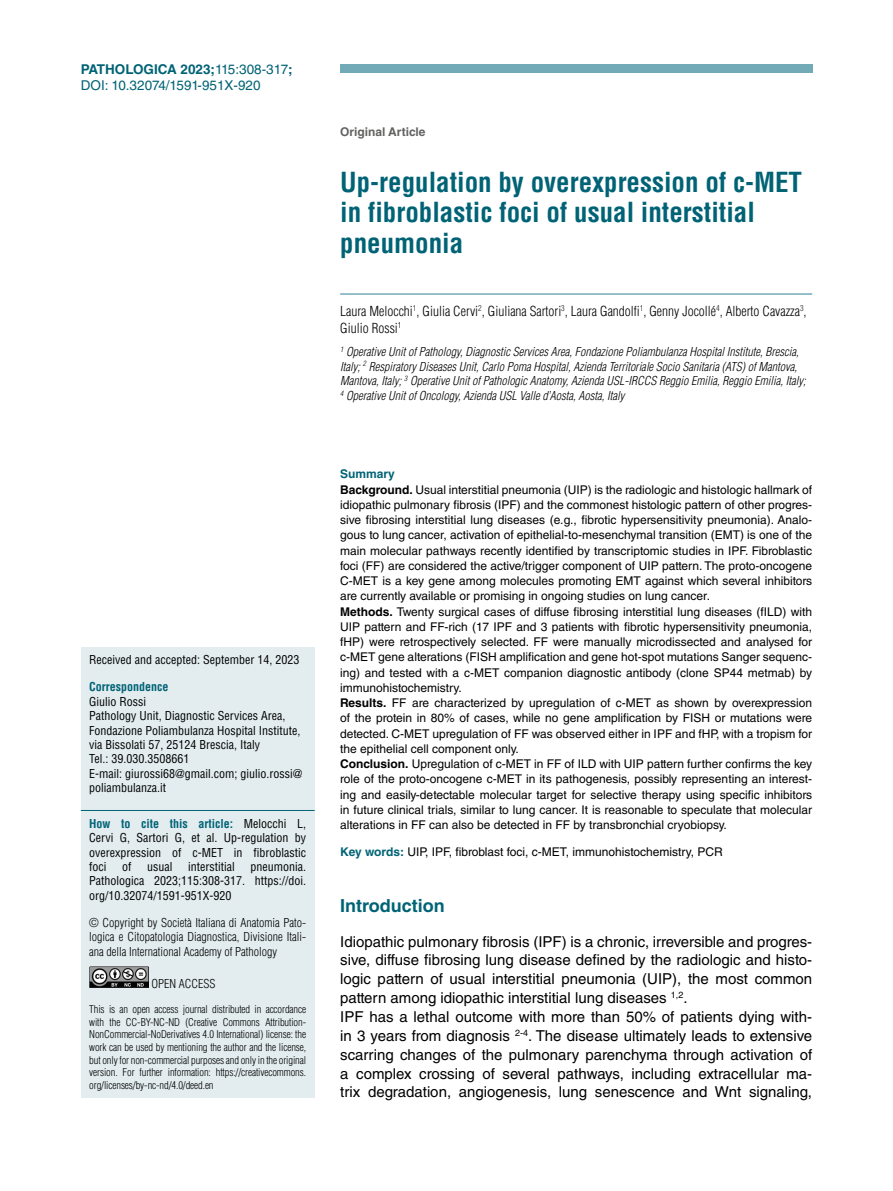
<style>
.page{position:relative;width:893px;height:1191px;background:#fff}
.page>*{position:absolute;margin:0;border:0;box-sizing:border-box;transform-origin:0 0}
.t1{font:700 condensed 27px/30.3px "Helvetica LT Std";color:#006375}
.t2{font:700 18px "Helvetica LT Std";color:#006375}
.t3{font:15px/18.9px "Helvetica LT Std";color:#000}
.t4{font:300 condensed 13.5px/16.8px "Helvetica LT Std";color:#000}
.t5{font:13.5px/16.2px "Helvetica LT Std";color:#006375}
.t6{font:12px/15.3px "Helvetica LT Std";color:#000}
.t7{font:condensed 12px/14.4px "Helvetica LT Std";color:#000;text-align:justify}
.t8{font:italic 300 condensed 12px/14.7px "Helvetica LT Std";color:#000}
.t9{font:300 condensed 12px/14.4px "Helvetica LT Std";color:#000;text-align:justify}
.t10{font:700 12px "Helvetica LT Std";color:#626261}
.t11{font:700 condensed 12px "Helvetica LT Std";color:#006375}
.t12{font:300 condensed 10.5px/12.6px "Helvetica LT Std";letter-spacing:-.01em;color:#000;text-align:justify}
.s1{font-weight:700}
.s2{font-weight:700;color:#006375}
</style>
<div class="page">
<div style="left:81px;top:647px;width:234px;height:450px;background:#e3edf0"></div>
<hr style="left:81px;top:810px;width:234px;height:1px;background:#006375">
<img style="left:89px;top:966px;width:60px;height:22px">
<div style="left:340px;top:64px;width:472px;height:8px;background:#72aab7"></div>
<hr style="left:340px;top:293px;width:472px;height:2px;background:#72aab7">
<p class="t5" style="left:81px;top:61px;width:213px"><span class="s1">PATHOLOGICA 2023;</span>115:308-317<span class="s1">;<br></span>DOI: 10.32074/1591-951X-920</p>
<p class="t7" style="left:89px;top:652px;width:212px">Received and accepted: September 14, 2023</p>
<p class="t11" style="left:89px;top:679px;width:81px">Correspondence</p>
<p class="t7" style="left:89px;top:694px;width:215px;text-align:left">Giulio Rossi<br>Pathology Unit, Diagnostic Services Area, Fondazione Poliambulanza Hospital Institute, via Bissolati 57, 25124 Brescia, Italy<br>Tel.: 39.030.3508661<br>E-mail: giurossi68@gmail.com; giulio.rossi@ poliambulanza.it</p>
<p class="t7" style="left:89px;top:816px;width:218px"><span class="s2">How to cite this article:</span> Melocchi L, Cervi G, Sartori G, et al. Up-regulation by overexpression of c-MET in fibroblastic foci</p>
<p class="t7" style="left:122px;top:859px;width:11px">of</p>
<p class="t7" style="left:147px;top:859px;width:27px">usual</p>
<p class="t7" style="left:188px;top:859px;width:48px">interstitial</p>
<p class="t7" style="left:89px;top:859px;width:218px;text-indent:161px">pneumonia.<br>Pathologica 2023;115:308-317. https://doi. org/10.32074/1591-951X-920</p>
<p class="t9" style="left:89px;top:915px;width:218px">© Copyright by Società Italiana di Anatomia Pato&shy;logica e Citopatologia Diagnostica, Divisione Itali&shy;ana della International Academy of Pathology</p>
<p class="t9" style="left:151px;top:976px;width:66px">OPEN ACCESS</p>
<p class="t12" style="left:89px;top:1003px;width:218px">This is an open access journal distributed in accordance with the CC-BY-NC-ND (Creative Commons Attribution-NonCommercial-NoDerivatives 4.0 International) license: the work can be used by mentioning the author and the license, but only for non-commercial purposes and only in the original version. For further information: https://creativecommons. org/licenses/by-nc-nd/4.0/deed.en</p>
<p class="t10" style="left:340px;top:125px;width:87px">Original Article</p>
<h1 class="t1" style="left:340px;top:167px;width:463px">Up-regulation by overexpression of c-MET in fibroblastic foci of usual interstitial pneumonia</h1>
<p class="t4" style="left:340px;top:303px;width:468px">Laura Melocchi<sup>1</sup>, Giulia Cervi<sup>2</sup>, Giuliana Sartori<sup>3</sup>, Laura Gandolfi<sup>1</sup>, Genny Jocollé<sup>4</sup>, Alberto Cavazza<sup>3</sup>,<br>Giulio Rossi<sup>1</sup></p>
<p class="t8" style="left:340px;top:344px;width:467px"><sup>1</sup> Operative Unit of Pathology, Diagnostic Services Area, Fondazione Poliambulanza Hospital Institute, Brescia, Italy; <sup>2</sup> Respiratory Diseases Unit, Carlo Poma Hospital, Azienda Territoriale Socio Sanitaria (ATS) of Mantova, Mantova, Italy; <sup>3</sup> Operative Unit of Pathologic Anatomy, Azienda USL-IRCCS Reggio Emilia, Reggio Emilia, Italy; <sup>4</sup> Operative Unit of Oncology, Azienda USL Valle d’Aosta, Aosta, Italy</p>
<p class="t6" style="left:340px;top:466px;width:474px"><span class="s2">Summary<br></span><span class="s1">Background.</span> Usual interstitial pneumonia (UIP) is the radiologic and histologic hallmark of idiopathic pulmonary fibrosis (IPF) and the commonest histologic pattern of other progres&shy;sive fibrosing interstitial lung diseases (e.g., fibrotic hypersensitivity pneumonia). Analo&shy;gous to lung cancer, activation of epithelial-to-mesenchymal transition (EMT) is one of the main molecular pathways recently identified by transcriptomic studies in IPF. Fibroblastic foci (FF) are considered the active/trigger component of UIP pattern. The proto-oncogene C-MET is a key gene among molecules promoting EMT against which several inhibitors are currently available or promising in ongoing studies on lung cancer.<br><span class="s1">Methods.</span> Twenty surgical cases of diffuse fibrosing interstitial lung diseases (fILD) with UIP pattern and FF-rich (17 IPF and 3 patients with fibrotic hypersensitivity pneumonia, fHP) were retrospectively selected. FF were manually microdissected and analysed for c-MET gene alterations (FISH amplification and gene hot-spot mutations Sanger sequenc&shy;ing) and tested with a c-MET companion diagnostic antibody (clone SP44 metmab) by immunohistochemistry.<br><span class="s1">Results.</span> FF are characterized by upregulation of c-MET as shown by overexpression of the protein in 80% of cases, while no gene amplification by FISH or mutations were detected. C-MET upregulation of FF was observed either in IPF and fHP, with a tropism for the epithelial cell component only.<br><span class="s1">Conclusion.</span> Upregulation of c-MET in FF of ILD with UIP pattern further confirms the key role of the proto-oncogene c-MET in its pathogenesis, possibly representing an interest&shy;ing and easily-detectable molecular target for selective therapy using specific inhibitors in future clinical trials, similar to lung cancer. It is reasonable to speculate that molecular alterations in FF can also be detected in FF by transbronchial cryobiopsy.</p>
<p class="t6" style="left:340px;top:844px;width:384px"><span class="s2">Key words:</span> UIP, IPF, fibroblast foci, c-MET, immunohistochemistry, PCR</p>
<h2 class="t2" style="left:340px;top:895px;width:106px">Introduction</h2>
<p class="t3" style="left:340px;top:932px;width:474px">Idiopathic pulmonary fibrosis (IPF) is a chronic, irreversible and progres&shy;sive, diffuse fibrosing lung disease defined by the radiologic and histo&shy;logic pattern of usual interstitial pneumonia (UIP), the most common pattern among idiopathic interstitial lung diseases <sup>1,2</sup>.<br>IPF has a lethal outcome with more than 50% of patients dying with&shy;in 3 years from diagnosis <sup>2-4</sup>. The disease ultimately leads to extensive scarring changes of the pulmonary parenchyma through activation of a complex crossing of several pathways, including extracellular ma&shy;trix degradation, angiogenesis, lung senescence and Wnt signaling,</p>
</div>
